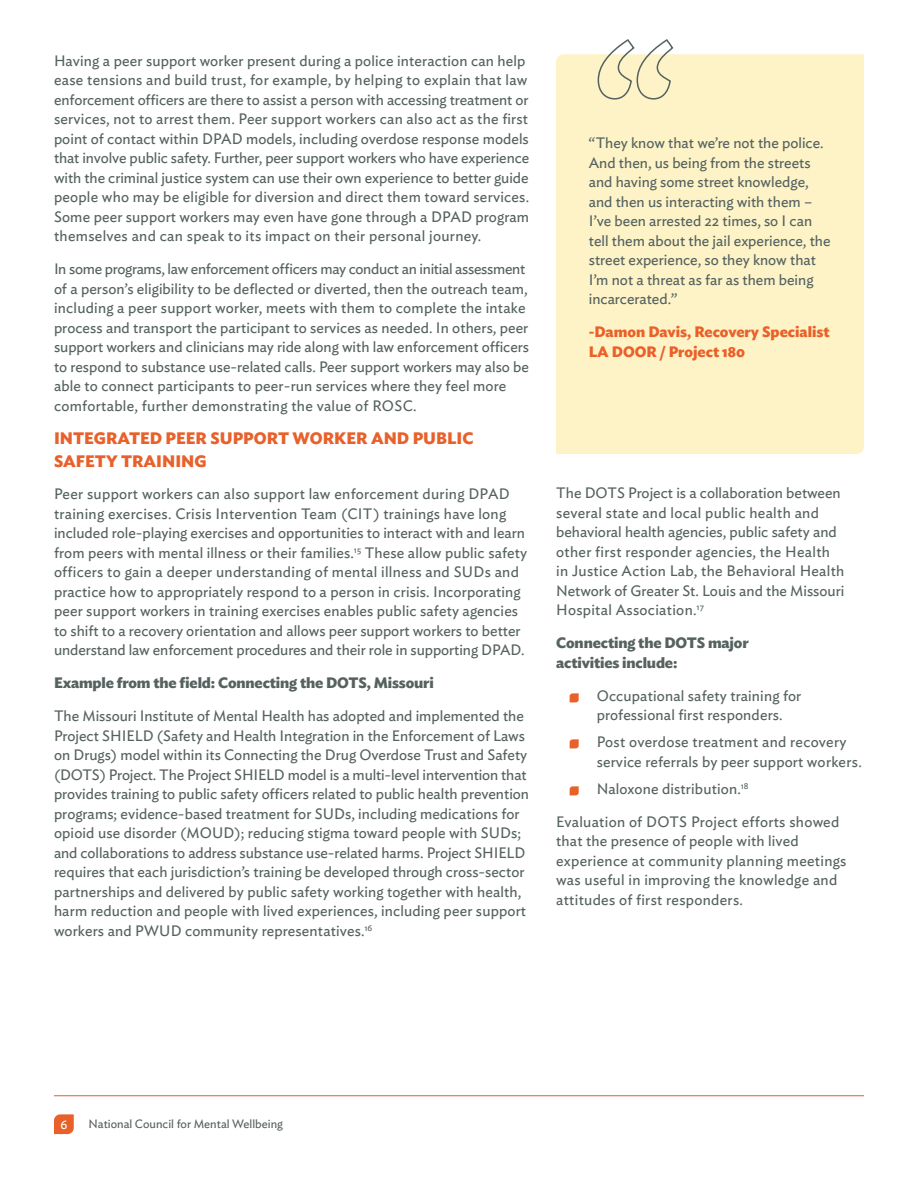
<style>
.page{position:relative;width:918px;height:1188px;background:#fff}
.page>*{position:absolute;margin:0;border:0;box-sizing:border-box;transform-origin:0 0}
.t1{font:700 16.5px/22.5px "Ideal Sans";color:#e8602a}
.t2{font:15px/19.5px "Ideal Sans";letter-spacing:.005em;color:#556260}
.t3{font:700 15px/19.5px "Ideal Sans";letter-spacing:-.01em;color:#556260}
.t4{font:700 15px/19.5px "Ideal Sans";color:#ea6029}
.t5{font:12.75px "Ideal Sans";color:#fff}
.t6{font:12px "Ideal Sans";color:#556260}
</style>
<div class="page">
<svg style="left:54px;top:1114px;width:20px;height:20px"></svg>
<hr style="left:54px;top:1095px;width:810px;height:1px;background:#eb5e29">
<div style="left:556px;top:54px;width:308px;height:400px;background:#fdf3c7"></div>
<svg style="left:597px;top:39px;width:78px;height:61px"></svg>
<p class="t2" style="left:54px;top:50px;width:477px">Having a peer support worker present during a police interaction can help ease tensions and build trust, for example, by helping to explain that law enforcement officers are there to assist a person with accessing treatment or services, not to arrest them. Peer support workers can also act as the first point of contact within DPAD models, including overdose response models that involve public safety. Further, peer support workers who have experience with the criminal justice system can use their own experience to better guide people who may be eligible for diversion and direct them toward services.<br>Some peer support workers may even have gone through a DPAD program themselves and can speak to its impact on their personal journey.</p>
<p class="t2" style="left:54px;top:258px;width:477px">In some programs, law enforcement officers may conduct an initial assessment of a person’s eligibility to be deflected or diverted, then the outreach team, including a peer support worker, meets with them to complete the intake process and transport the participant to services as needed. In others, peer support workers and clinicians may ride along with law enforcement officers to respond to substance use-related calls. Peer support workers may also be able to connect participants to peer-run services where they feel more comfortable, further demonstrating the value of ROSC.</p>
<p class="t1" style="left:54px;top:426px;width:421px">INTEGRATED PEER SUPPORT WORKER AND PUBLIC<br>SAFETY TRAINING</p>
<p class="t2" style="left:54px;top:483px;width:475px">Peer support workers can also support law enforcement during DPAD training exercises. Crisis Intervention Team (CIT) trainings have long included role-playing exercises and opportunities to interact with and learn from peers with mental illness or their families.<sup>15</sup> These allow public safety officers to gain a deeper understanding of mental illness and SUDs and practice how to appropriately respond to a person in crisis. Incorporating peer support workers in training exercises enables public safety agencies to shift to a recovery orientation and allows peer support workers to better understand law enforcement procedures and their role in supporting DPAD.</p>
<p class="t3" style="left:54px;top:672px;width:381px">Example from the field: Connecting the DOTS, Missouri</p>
<p class="t2" style="left:54px;top:705px;width:477px">The Missouri Institute of Mental Health has adopted and implemented the Project SHIELD (Safety and Health Integration in the Enforcement of Laws on Drugs) model within its Connecting the Drug Overdose Trust and Safety (DOTS) Project. The Project SHIELD model is a multi-level intervention that provides training to public safety officers related to public health prevention programs; evidence-based treatment for SUDs, including medications for opioid use disorder (MOUD); reducing stigma toward people with SUDs; and collaborations to address substance use-related harms. Project SHIELD requires that each jurisdiction’s training be developed through cross-sector partnerships and delivered by public safety working together with health, harm reduction and people with lived experiences, including peer support workers and PWUD community representatives.<sup>16</sup></p>
<p class="t2" style="left:589px;top:132px;width:243px">“They know that we’re not the police.<br>And then, us being from the streets and having some street knowledge, and then us interacting with them – I’ve been arrested 22 times, so I can tell them about the jail experience, the street experience, so they know that I’m not a threat as far as them being incarcerated.”</p>
<p class="t4" style="left:589px;top:321px;width:243px">-Damon Davis, Recovery Specialist<br>LA DOOR / Project 180</p>
<p class="t2" style="left:556px;top:482px;width:290px">The DOTS Project is a collaboration between several state and local public health and behavioral health agencies, public safety and other first responder agencies, the Health in Justice Action Lab, the Behavioral Health Network of Greater St. Louis and the Missouri Hospital Association.<sup>17</sup></p>
<p class="t3" style="left:556px;top:632px;width:194px">Connecting the DOTS major activities include:</p>
<p class="t2" style="left:597px;top:685px;width:206px">Occupational safety training for professional first responders.</p>
<p class="t2" style="left:597px;top:731px;width:267px">Post overdose treatment and recovery service referrals by peer support workers.</p>
<p class="t2" style="left:597px;top:778px;width:153px">Naloxone distribution.<sup>18</sup></p>
<p class="t2" style="left:556px;top:811px;width:292px">Evaluation of DOTS Project efforts showed that the presence of people with lived experience at community planning meetings was useful in improving the knowledge and attitudes of first responders.</p>
<p class="t5" style="left:60px;top:1115px;width:9px">6</p>
<p class="t6" style="left:89px;top:1114px;width:196px">National Council for Mental Wellbeing</p>
</div>
